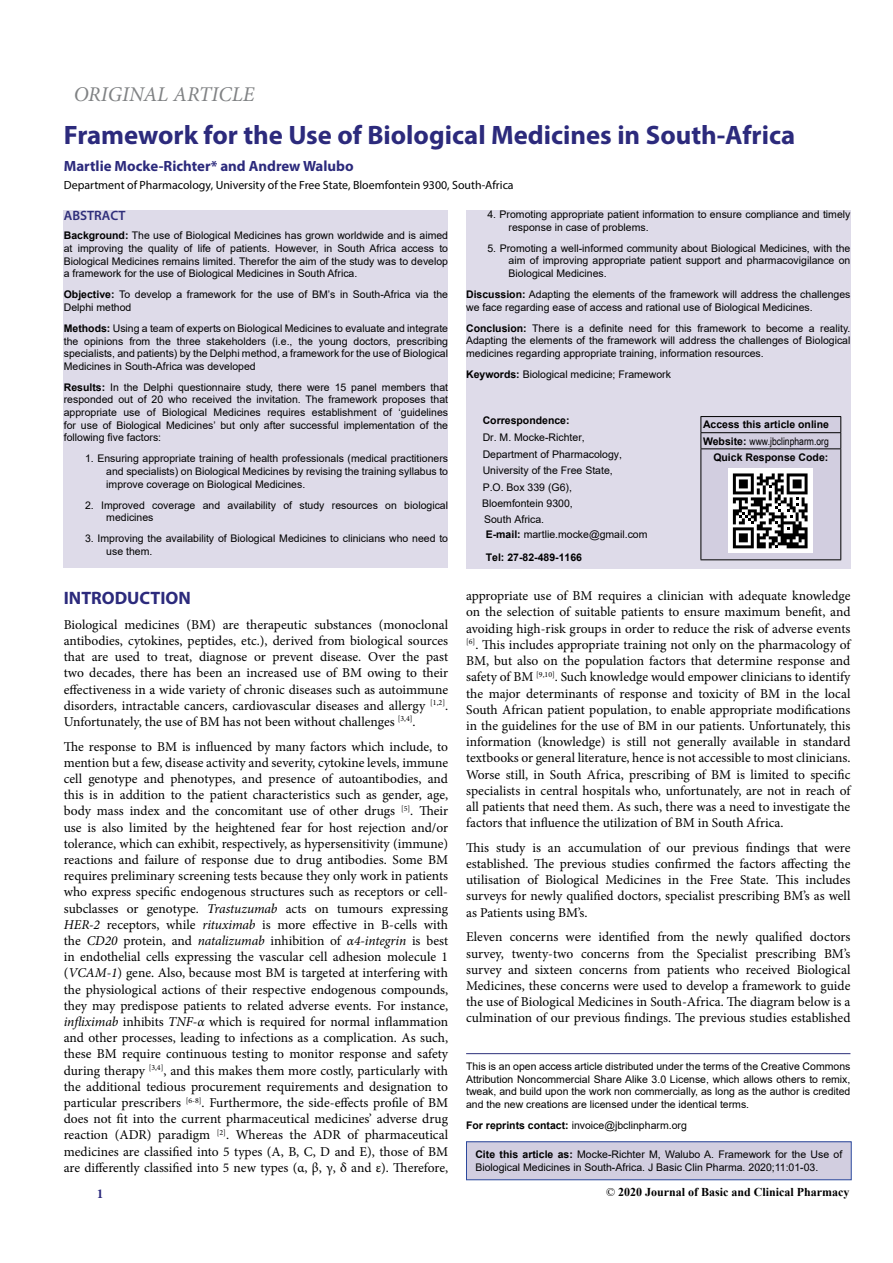
<style>
.page{position:relative;width:893px;height:1263px;background:#fff}
.page>*{position:absolute;margin:0;border:0;box-sizing:border-box;transform-origin:0 0}
.t1{font:700 26.7px "Myriad Pro";color:#2c2a7c}
.t2{font:italic 21px "Minion Pro";color:#808284}
.t3{font:700 18px "Myriad Pro";color:#2c2a7c}
.t4{font:700 14.85px "Myriad Pro";color:#2c2a7c}
.t5{font:13.5px/16.2px "Minion Pro";color:#000;text-align:justify}
.t6{font:600 13.5px "Myriad Pro";color:#2f2e7a}
.t7{font:700 13.5px "Minion Pro";color:#2c2a7c}
.t8{font:700 12px "Times New Roman";color:#000101}
.t9{font:11.85px "Myriad Pro";color:#000}
.t10{font:10.5px/12.6px "Arial";color:#000}
.t11{font:700 10.5px "Arial";color:#000}
.t12{font:10.5px "Arial Narrow";color:#000}
.s1{font-weight:700}
.s2{font-family:"Arial";font-weight:700}
.s3{font-style:italic}
.s4{font-weight:400}
</style>
<div class="page">
<hr style="left:466px;top:1053px;width:384px;height:1px;background:#2d3079">
<div style="left:466px;top:1142px;width:385px;height:38px;background:#d2cee0"></div>
<div style="left:466px;top:1141px;width:386px;height:39px;border:1px solid #2b499d"></div>
<div style="left:64px;top:210px;width:384px;height:358px;background:#dedbe9"></div>
<div style="left:466px;top:210px;width:384px;height:359px;background:#dedbe9"></div>
<hr style="left:700px;top:416px;width:141px;height:1px;background:#000">
<svg style="left:700px;top:417px;width:141px;height:143px"></svg>
<h2 class="t2" style="left:74px;top:80px;width:182px">ORIGINAL ARTICLE</h2>
<h1 class="t1" style="left:64px;top:118px;width:733px">Framework for the Use of Biological Medicines in South-Africa</h1>
<p class="t4" style="left:64px;top:156px;width:291px">Martlie Mocke-Richter* and Andrew Walubo</p>
<p class="t9" style="left:64px;top:178px;width:451px">Department of Pharmacology, University of the Free State, Bloemfontein 9300, South-Africa</p>
<p class="t6" style="left:64px;top:207px;width:63px">ABSTRACT</p>
<p class="t10" style="left:64px;top:229px;width:386px;text-align:justify"><span class="s1">Background:</span> The use of Biological Medicines has grown worldwide and is aimed at improving the quality of life of patients. However, in South Africa access to Biological Medicines remains limited. Therefor the aim of the study was to develop a framework for the use of Biological Medicines in South Africa.</p>
<p class="t10" style="left:64px;top:288px;width:386px"><span class="s1">Objective:</span> To develop a framework for the use of BM’s in South-Africa via the<br>Delphi method</p>
<p class="t10" style="left:64px;top:322px;width:386px;text-align:justify"><span class="s1">Methods:</span> Using a team of experts on Biological Medicines to evaluate and integrate the opinions from the three stakeholders (i.e., the young doctors, prescribing specialists, and patients) by the Delphi method, a framework for the use of Biological Medicines in South-Africa was developed</p>
<p class="t10" style="left:64px;top:381px;width:386px;text-align:justify"><span class="s1">Results:</span> In the Delphi questionnaire study, there were 15 panel members that responded out of 20 who received the invitation. The framework proposes that appropriate use of Biological Medicines requires establishment of ‘guidelines for use of Biological Medicines’ but only after successful implementation of the following five factors:</p>
<p class="t10" style="left:106px;top:452px;width:343px;text-align:justify;text-indent:-21px">1. Ensuring appropriate training of health professionals (medical practitioners and specialists) on Biological Medicines by revising the training syllabus to improve coverage on Biological Medicines.</p>
<p class="t10" style="left:106px;top:499px;width:343px;text-indent:-21px">2. Improved coverage and availability of study resources on biological medicines</p>
<p class="t10" style="left:106px;top:532px;width:343px;text-indent:-21px">3. Improving the availability of Biological Medicines to clinicians who need to use them.</p>
<p class="t10" style="left:509px;top:208px;width:343px;text-indent:-21px">4. Promoting appropriate patient information to ensure compliance and timely response in case of problems.</p>
<p class="t10" style="left:509px;top:242px;width:343px;text-align:justify;text-indent:-21px">5. Promoting a well-informed community about Biological Medicines, with the aim of improving appropriate patient support and pharmacovigilance on Biological Medicines.</p>
<p class="t10" style="left:466px;top:288px;width:386px"><span class="s1">Discussion:</span> Adapting the elements of the framework will address the challenges we face regarding ease of access and rational use of Biological Medicines.</p>
<p class="t10" style="left:466px;top:322px;width:386px;text-align:justify"><span class="s1">Conclusion:</span> There is a definite need for this framework to become a reality.<br>Adapting the elements of the framework will address the challenges of Biological medicines regarding appropriate training, information resources.</p>
<p class="t10" style="left:466px;top:368px;width:206px"><span class="s1">Keywords:</span> Biological medicine; Framework</p>
<p class="t11" style="left:483px;top:413px;width:88px">Correspondence:</p>
<p class="t10" style="left:482px;top:429px;width:141px;line-height:16.6px">Dr. M. Mocke-Richter,<br>Department of Pharmacology,<br>University of the Free State,<br>P.O. Box 339 (G6),<br>Bloemfontein 9300,</p>
<p class="t11" style="left:703px;top:417px;width:128px">Access this article online</p>
<p class="t12" style="left:703px;top:433px;width:127px"><span class="s2">Website:</span> www.jbclinpharm.org</p>
<p class="t11" style="left:713px;top:450px;width:116px">Quick Response Code:</p>
<p class="t10" style="left:484px;top:511px;width:165px;line-height:15.6px">South Africa.<br><span class="s1">E-mail:</span> martlie.mocke@gmail.com</p>
<p class="t11" style="left:486px;top:550px;width:98px">Tel: 27-82-489-1166</p>
<h3 class="t3" style="left:64px;top:586px;width:129px">INTRODUCTION</h3>
<p class="t5" style="left:64px;top:616px;width:386px">Biological medicines (BM) are therapeutic substances (monoclonal antibodies, cytokines, peptides, etc.), derived from biological sources that are used to treat, diagnose or prevent disease. Over the past two decades, there has been an increased use of BM owing to their effectiveness in a wide variety of chronic diseases such as autoimmune disorders, intractable cancers, cardiovascular diseases and allergy <sup>[1,2]</sup>.<br>Unfortunately, the use of BM has not been without challenges <sup>[3,4]</sup>.</p>
<p class="t5" style="left:64px;top:738px;width:386px">The response to BM is influenced by many factors which include, to mention but a few, disease activity and severity, cytokine levels, immune cell genotype and phenotypes, and presence of autoantibodies, and this is in addition to the patient characteristics such as gender, age, body mass index and the concomitant use of other drugs <sup>[5]</sup>. Their use is also limited by the heightened fear for host rejection and/or tolerance, which can exhibit, respectively, as hypersensitivity (immune) reactions and failure of response due to drug antibodies. Some BM requires preliminary screening tests because they only work in patients who express specific endogenous structures such as receptors or cell&shy;subclasses or genotype. <span class="s3">Trastuzumab</span> acts on tumours expressing <span class="s3">HER-2</span> receptors, while <span class="s3">rituximab</span> is more effective in B-cells with the <span class="s3">CD20</span> protein, and <span class="s3">natalizumab</span> inhibition of <span class="s3">α4-integrin</span> is best in endothelial cells expressing the vascular cell adhesion molecule 1 (<span class="s3">VCAM-1</span>) gene. Also, because most BM is targeted at interfering with the physiological actions of their respective endogenous compounds, they may predispose patients to related adverse events. For instance, <span class="s3">infliximab</span> inhibits <span class="s3">TNF-α</span> which is required for normal inflammation and other processes, leading to infections as a complication. As such, these BM require continuous testing to monitor response and safety during therapy <sup>[3,4]</sup>, and this makes them more costly, particularly with the additional tedious procurement requirements and designation to particular prescribers <sup>[6-8]</sup>. Furthermore, the side-effects profile of BM does not fit into the current pharmaceutical medicines’ adverse drug reaction (ADR) paradigm <sup>[2]</sup>. Whereas the ADR of pharmaceutical medicines are classified into 5 types (A, B, C, D and E), those of BM are differently classified into 5 new types (α, β, γ, δ and ε). Therefore,</p>
<p class="t5" style="left:466px;top:588px;width:386px">appropriate use of BM requires a clinician with adequate knowledge on the selection of suitable patients to ensure maximum benefit, and avoiding high-risk groups in order to reduce the risk of adverse events <sup>[6]</sup>. This includes appropriate training not only on the pharmacology of BM, but also on the population factors that determine response and safety of BM <sup>[9,10]</sup>. Such knowledge would empower clinicians to identify the major determinants of response and toxicity of BM in the local South African patient population, to enable appropriate modifications in the guidelines for the use of BM in our patients. Unfortunately, this information (knowledge) is still not generally available in standard textbooks or general literature, hence is not accessible to most clinicians.<br>Worse still, in South Africa, prescribing of BM is limited to specific specialists in central hospitals who, unfortunately, are not in reach of all patients that need them. As such, there was a need to investigate the factors that influence the utilization of BM in South Africa.</p>
<p class="t5" style="left:466px;top:839px;width:386px">This study is an accumulation of our previous findings that were established. The previous studies confirmed the factors affecting the utilisation of Biological Medicines in the Free State. This includes surveys for newly qualified doctors, specialist prescribing BM’s as well as Patients using BM’s.</p>
<p class="t5" style="left:466px;top:929px;width:386px">Eleven concerns were identified from the newly qualified doctors survey, twenty-two concerns from the Specialist prescribing BM’s survey and sixteen concerns from patients who received Biological Medicines, these concerns were used to develop a framework to guide the use of Biological Medicines in South-Africa. The diagram below is a culmination of our previous findings. The previous studies established</p>
<p class="t10" style="left:466px;top:1060px;width:386px;text-align:justify">This is an open access article distributed under the terms of the Creative Commons Attribution Noncommercial Share Alike 3.0 License, which allows others to remix, tweak, and build upon the work non commercially, as long as the author is credited and the new creations are licensed under the identical terms.</p>
<p class="t10" style="left:466px;top:1119px;width:222px"><span class="s1">For reprints contact:</span> invoice@jbclinpharm.org</p>
<p class="t10" style="left:475px;top:1148px;width:368px"><span class="s1">Cite this article as:</span> Mocke-Richter M, Walubo A. Framework for the Use of<br>Biological Medicines in South-Africa. J Basic Clin Pharma. 2020;11:01-03.</p>
<p class="t7" style="left:97px;top:1184px;width:8px">1</p>
<p class="t8" style="left:606px;top:1183px;width:245px"><span class="s4">©</span> 2020 Journal of Basic and Clinical Pharmacy</p>
</div>
